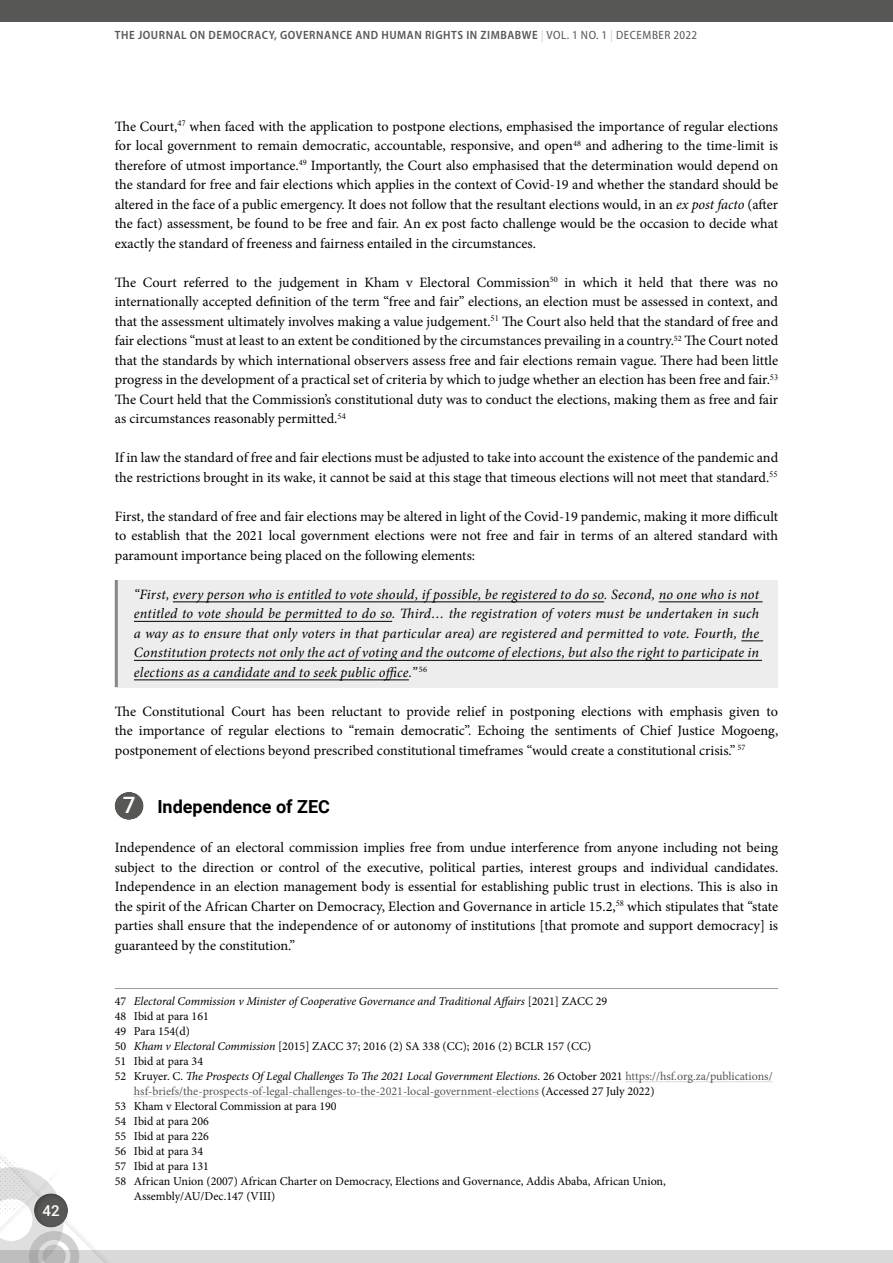
<style>
.page{position:relative;width:893px;height:1263px;background:#fff}
.page>*{position:absolute;margin:0;border:0;box-sizing:border-box;transform-origin:0 0}
.Head-A-circle{font:700 18px "Roboto";color:#000}
.t1{font:500 15px "Roboto";color:#fff}
.Body_SA{font:14.25px/19.5px "Minion Pro";letter-spacing:-.005em;color:#000;text-align:justify}
.Quote_SA{font:italic 14.25px/19.5px "Minion Pro";letter-spacing:.01em;color:#000;text-align:justify}
.Body_NSA{font:14.25px/19.5px "Minion Pro";color:#000;text-align:justify}
.Footnote_text{font:12px/15px "Minion Pro";color:#000}
.Footnote_text-2{font:12px/15px "Minion Pro";color:#575756}
.Footnote_text-3{font:italic 12px "Minion Pro";letter-spacing:-.01em;color:#000}
.t2{font:600 semi-condensed 12px "Myriad Pro";letter-spacing:.045em;color:#575756}
.s1{color:#dadada}
.s2{font-weight:400}
.s3{font-style:italic}
.s4{font-weight:500;font-size:22.5px;color:#fff}
.s5{font-style:normal}
.s6{color:#000}
.s7{font-style:italic;color:#000}
</style>
<div class="page">
<div style="left:0;top:0;width:893px;height:21px;background:#575756"></div>
<div style="left:0;top:1251px;width:893px;height:12px;background:#dadada"></div>
<div style="left:116px;top:580px;width:662px;height:107px;background:#ededed"></div>
<hr style="left:115px;top:580px;width:3px;height:107px;background:#878787">
<hr style="left:173px;top:601px;width:431px;height:1px;background:#000">
<hr style="left:659px;top:601px;width:103px;height:1px;background:#000">
<hr style="left:134px;top:621px;width:258px;height:1px;background:#000">
<svg style="left:741px;top:640px;width:22px;height:1px"></svg>
<hr style="left:134px;top:660px;width:628px;height:1px;background:#000">
<hr style="left:134px;top:679px;width:275px;height:1px;background:#000">
<svg style="left:128px;top:792px;width:2px;height:27px"></svg>
<hr style="left:115px;top:988px;width:663px;height:1px;background:#9d9d9c">
<hr style="left:625px;top:1081px;width:148px;height:1px;background:#dadada">
<hr style="left:134px;top:1096px;width:405px;height:1px;background:#dadada">
<svg style="left:0;top:1157px;width:123px;height:106px"></svg>
<div style="left:33px;top:1192px;width:38px;height:38px;background:#000;opacity:.3"></div>
<p class="t1" style="left:42px;top:1200px;width:19px">42</p>
<p class="t2" style="left:115px;top:27px;width:584px">THE JOURNAL ON DEMOCRACY, GOVERNANCE AND HUMAN RIGHTS IN ZIMBABWE <span class="s1">|</span> <span class="s2">VOL. 1 NO. 1</span> <span class="s1">|</span> <span class="s2">DECEMBER 2022</span></p>
<p class="Body_SA" style="left:115px;top:117px;width:665px">The Court,<sup>47</sup> when faced with the application to postpone elections, emphasised the importance of regular elections for local government to remain democratic, accountable, responsive, and open<sup>48</sup> and adhering to the time-limit is therefore of utmost importance.<sup>49</sup> Importantly, the Court also emphasised that the determination would depend on the standard for free and fair elections which applies in the context of Covid-19 and whether the standard should be altered in the face of a public emergency. It does not follow that the resultant elections would, in an <span class="s3">ex post facto</span> (after the fact) assessment, be found to be free and fair. An ex post facto challenge would be the occasion to decide what exactly the standard of freeness and fairness entailed in the circumstances.</p>
<p class="Body_SA" style="left:115px;top:273px;width:665px">The Court referred to the judgement in Kham v Electoral Commission<sup>50</sup> in which it held that there was no internationally accepted definition of the term “free and fair” elections, an election must be assessed in context, and that the assessment ultimately involves making a value judgement.<sup>51</sup> The Court also held that the standard of free and fair elections “must at least to an extent be conditioned by the circumstances prevailing in a country.<sup>52</sup> The Court noted that the standards by which international observers assess free and fair elections remain vague. There had been little progress in the development of a practical set of criteria by which to judge whether an election has been free and fair.<sup>53<br></sup>The Court held that the Commission’s constitutional duty was to conduct the elections, making them as free and fair as circumstances reasonably permitted.<sup>54</sup></p>
<p class="Body_SA" style="left:115px;top:448px;width:665px">If in law the standard of free and fair elections must be adjusted to take into account the existence of the pandemic and the restrictions brought in its wake, it cannot be said at this stage that timeous elections will not meet that standard.<sup>55</sup></p>
<p class="Body_SA" style="left:115px;top:507px;width:665px">First, the standard of free and fair elections may be altered in light of the Covid-19 pandemic, making it more difficult to establish that the 2021 local government elections were not free and fair in terms of an altered standard with paramount importance being placed on the following elements:</p>
<p class="Quote_SA" style="left:134px;top:584px;width:627px">“First, every person who is entitled to vote should, if possible, be registered to do so. Second, no one who is not entitled to vote should be permitted to do so. Third… the registration of voters must be undertaken in such a way as to ensure that only voters in that particular area) are registered and permitted to vote. Fourth, the Constitution protects not only the act of voting and the outcome of elections, but also the right to participate in elections as a candidate and to seek public office.” <sup>56</sup></p>
<p class="Body_NSA" style="left:115px;top:702px;width:665px">The Constitutional Court has been reluctant to provide relief in postponing elections with emphasis given to the importance of regular elections to “remain democratic”. Echoing the sentiments of Chief Justice Mogoeng, postponement of elections beyond prescribed constitutional timeframes “would create a constitutional crisis.” <sup>57</sup></p>
<p class="Head-A-circle" style="left:123px;top:794px;width:209px"><span class="s4">7</span> Independence of ZEC</p>
<p class="Body_SA" style="left:115px;top:838px;width:665px">Independence of an electoral commission implies free from undue interference from anyone including not being subject to the direction or control of the executive, political parties, interest groups and individual candidates.<br>Independence in an election management body is essential for establishing public trust in elections. This is also in the spirit of the African Charter on Democracy, Election and Governance in article 15.2,<sup>58</sup> which stipulates that “state parties shall ensure that the independence of or autonomy of institutions [that promote and support democracy] is guaranteed by the constitution.”</p>
<p class="Footnote_text-3" style="left:115px;top:993px;width:494px"><span class="s5">47</span> Electoral Commission v Minister of Cooperative Governance and Traditional Affairs <span class="s5">[2021] ZACC 29</span></p>
<p class="Footnote_text" style="left:115px;top:1009px;width:96px">48 Ibid at para 161</p>
<p class="Footnote_text" style="left:115px;top:1024px;width:77px">49 Para 154(d)</p>
<p class="Footnote_text" style="left:115px;top:1039px;width:478px">50 <span class="s3">Kham v Electoral Commission</span> [2015] ZACC 37; 2016 (2) SA 338 (CC); 2016 (2) BCLR 157 (CC)</p>
<p class="Footnote_text" style="left:115px;top:1054px;width:90px">51 Ibid at para 34</p>
<p class="Footnote_text-2" style="left:134px;top:1069px;width:640px;text-indent:-19px"><span class="s6">52 Kruyer. C.</span> <span class="s7">The Prospects Of Legal Challenges To The 2021 Local Government Elections</span><span class="s6">. 26 October 2021</span> https://hsf.org.za/publications/ hsf-briefs/the-prospects-of-legal-challenges-to-the-2021-local-government-elections <span class="s6">(Accessed 27 July 2022)</span></p>
<p class="Footnote_text" style="left:115px;top:1099px;width:223px">53 Kham v Electoral Commission at para 190</p>
<p class="Footnote_text" style="left:115px;top:1114px;width:96px">54 Ibid at para 206</p>
<p class="Footnote_text" style="left:115px;top:1129px;width:96px">55 Ibid at para 226</p>
<p class="Footnote_text" style="left:115px;top:1144px;width:90px">56 Ibid at para 34</p>
<p class="Footnote_text" style="left:115px;top:1159px;width:96px">57 Ibid at para 131</p>
<p class="Footnote_text" style="left:134px;top:1174px;width:533px;text-indent:-19px">58 African Union (2007) African Charter on Democracy, Elections and Governance, Addis Ababa, African Union,<br>Assembly/AU/Dec.147 (VIII)</p>
</div>
